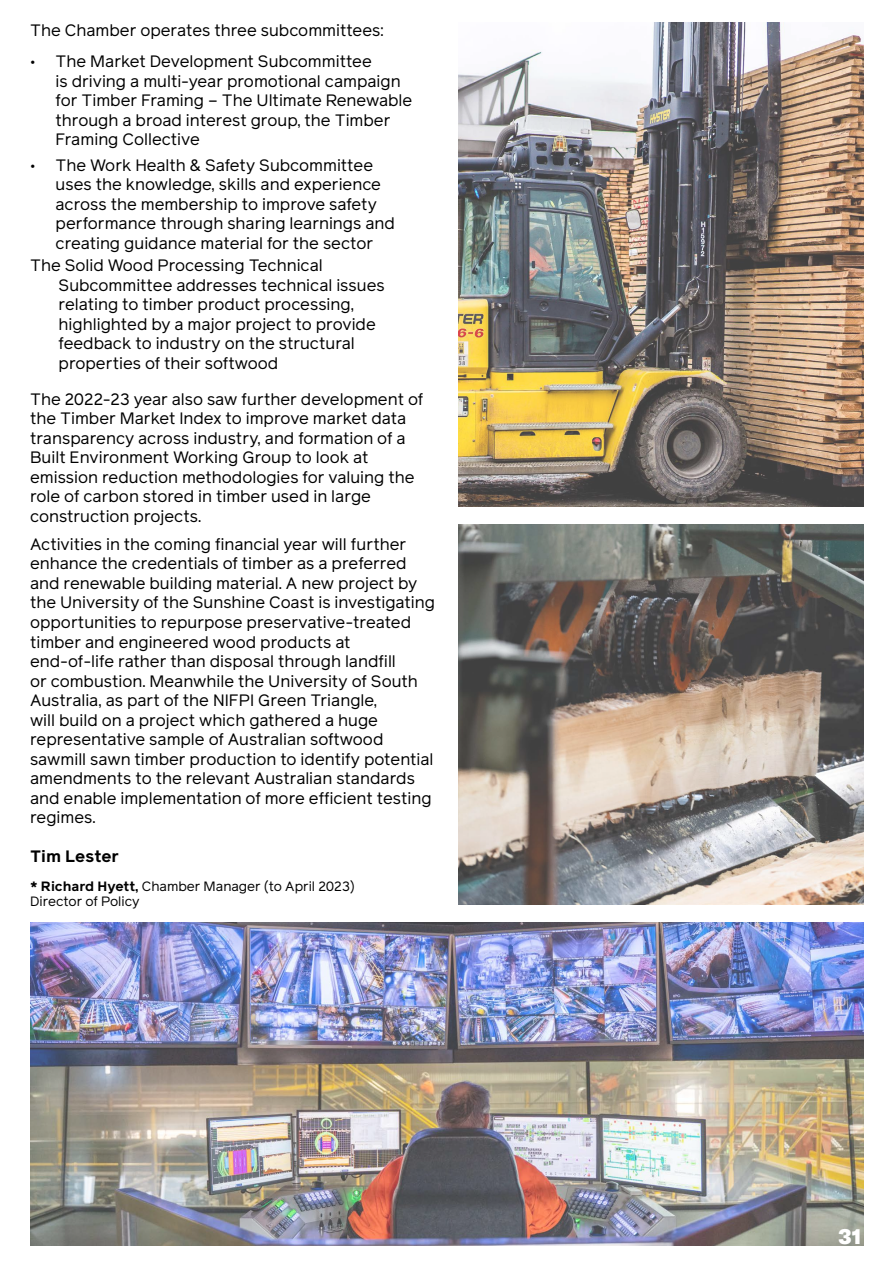
<style>
.page{position:relative;width:893px;height:1263px;background:#fff}
.page>*{position:absolute;margin:0;border:0;box-sizing:border-box;transform-origin:0 0}
.t1{font:21px "GT America Bl";color:#fff}
.t2{font:16.5px/19.5px "Reader Pro";color:#000}
.t3{font:700 16.5px "Reader Pro";color:#000}
.t4{font:13.5px/15px "Reader Pro";color:#000}
.s1{font-weight:700}
</style>
<div class="page">
<img style="left:458px;top:23px;width:405px;height:484px">
<img style="left:30px;top:922px;width:833px;height:323px">
<img style="left:458px;top:525px;width:405px;height:380px">
<p class="t2" style="left:30px;top:21px;width:355px">The Chamber operates three subcommittees:</p>
<p class="t2" style="left:56px;top:52px;width:358px;text-indent:-25px">• The Market Development Subcommittee<br>is driving a multi-year promotional campaign for Timber Framing – The Ultimate Renewable through a broad interest group, the Timber Framing Collective</p>
<p class="t2" style="left:56px;top:155px;width:341px;text-indent:-25px">• The Work Health &amp; Safety Subcommittee uses the knowledge, skills and experience across the membership to improve safety performance through sharing learnings and creating guidance material for the sector</p>
<p class="t2" style="left:59px;top:256px;width:328px;text-indent:-28px">The Solid Wood Processing Technical Subcommittee addresses technical issues relating to timber product processing, highlighted by a major project to provide feedback to industry on the structural properties of their softwood</p>
<p class="t2" style="left:30px;top:389px;width:395px">The 2022-23 year also saw further development of the Timber Market Index to improve market data transparency across industry, and formation of a Built Environment Working Group to look at emission reduction methodologies for valuing the role of carbon stored in timber used in large construction projects.</p>
<p class="t2" style="left:30px;top:534px;width:406px">Activities in the coming financial year will further enhance the credentials of timber as a preferred and renewable building material. A new project by the University of the Sunshine Coast is investigating opportunities to repurpose preservative-treated timber and engineered wood products at end-of-life rather than disposal through landfill<br>or combustion. Meanwhile the University of South Australia, as part of the NIFPI Green Triangle,<br>will build on a project which gathered a huge representative sample of Australian softwood sawmill sawn timber production to identify potential amendments to the relevant Australian standards and enable implementation of more efficient testing regimes.</p>
<p class="t3" style="left:30px;top:844px;width:90px">Tim Lester</p>
<p class="t4" style="left:30px;top:878px;width:326px"><span class="s1">* Richard Hyett,</span> Chamber Manager (to April 2023)<br>Director of Policy</p>
<p class="t1" style="left:839px;top:1223px;width:24px">31</p>
</div>
